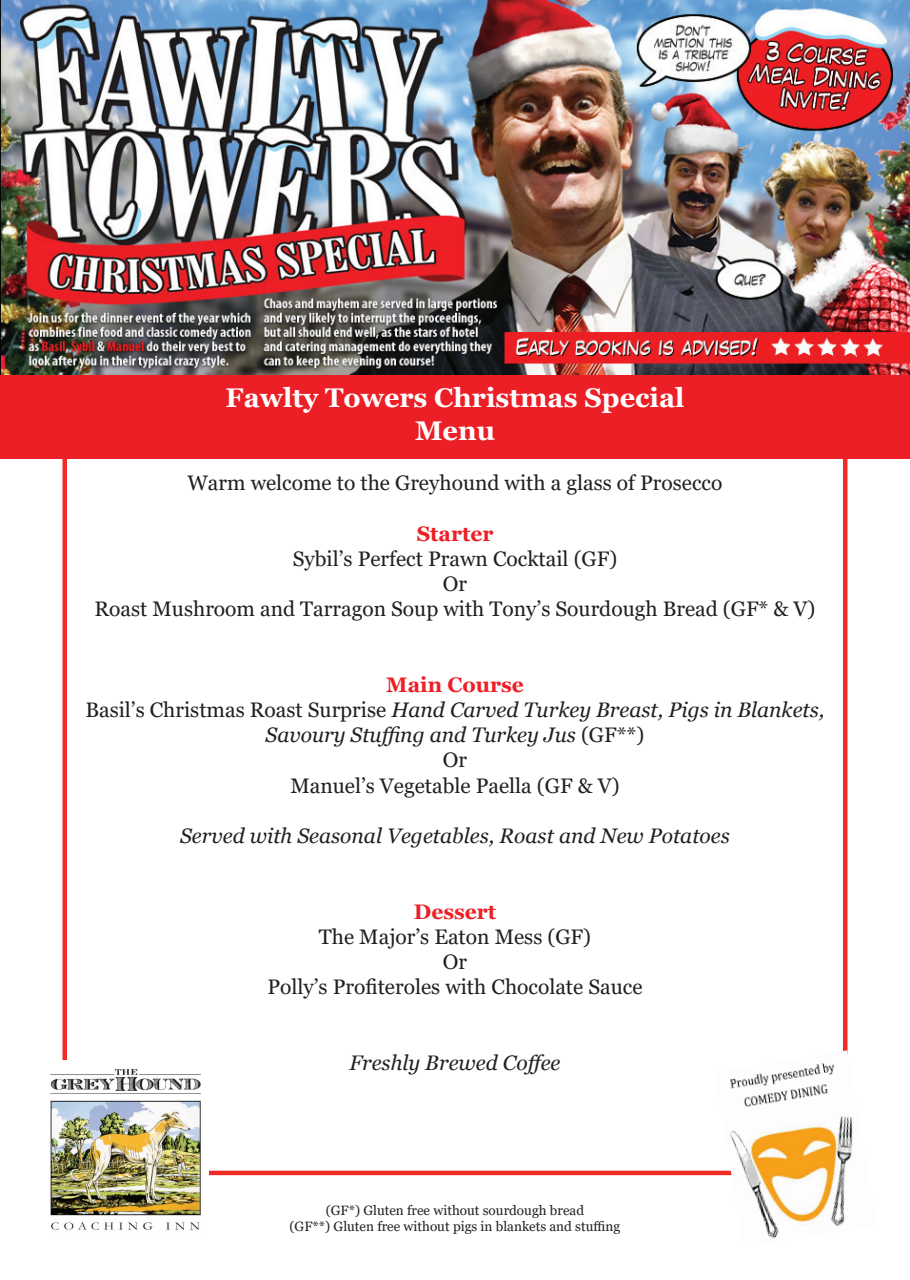
<style>
.page{position:relative;width:910px;height:1280px;background:#fff}
.page>*{position:absolute;margin:0;border:0;box-sizing:border-box;transform-origin:0 0}
.t1{font:700 27px/32.4px "Georgia";color:#fff;text-align:center}
.t2{font:21px/25.2px "Georgia";color:#231f20;text-align:center}
.t3{font:italic 21px "Georgia";color:#231f20}
.t4{font:700 21px "Georgia";color:#ed1f26}
.t5{font:13.5px/16.2px "Georgia";color:#231f20;text-align:center}
.s1{font-weight:700;color:#ed1f26}
.s2{font-style:italic}
</style>
<div class="page">
<div style="left:0;top:363px;width:910px;height:96px;background:#ed1f26"></div>
<img style="left:0;top:0;width:910px;height:374px">
<img style="left:50px;top:1069px;width:151px;height:161px">
<img style="left:714px;top:1050px;width:139px;height:188px">
<p class="t1" style="left:226px;top:382px;width:460px">Fawlty Towers Christmas Special<br>Menu</p>
<p class="t2" style="left:187px;top:471px;width:537px">Warm welcome to the Greyhound with a glass of Prosecco</p>
<p class="t4" style="left:417px;top:520px;width:78px">Starter</p>
<p class="t2" style="left:94px;top:546px;width:722px">Sybil’s Perfect Prawn Cocktail (GF)<br>Or<br>Roast Mushroom and Tarragon Soup with Tony’s Sourdough Bread (GF* &amp; V)</p>
<p class="t2" style="left:85px;top:672px;width:741px"><span class="s1">Main Course<br></span>Basil’s Christmas Roast Surprise <span class="s2">Hand Carved Turkey Breast, Pigs in Blankets, Savoury Stuffing and Turkey Jus</span> (GF**)<br>Or<br>Manuel’s Vegetable Paella (GF &amp; V)</p>
<p class="t3" style="left:180px;top:822px;width:551px">Served with Seasonal Vegetables, Roast and New Potatoes</p>
<p class="t4" style="left:414px;top:898px;width:84px">Dessert</p>
<p class="t2" style="left:267px;top:924px;width:377px">The Major’s Eaton Mess (GF)<br>Or<br>Polly’s Profiteroles with Chocolate Sauce</p>
<p class="t3" style="left:349px;top:1049px;width:213px">Freshly Brewed Coffee</p>
<p class="t5" style="left:290px;top:1202px;width:332px">(GF*) Gluten free without sourdough bread<br>(GF**) Gluten free without pigs in blankets and stuffing</p>
</div>
